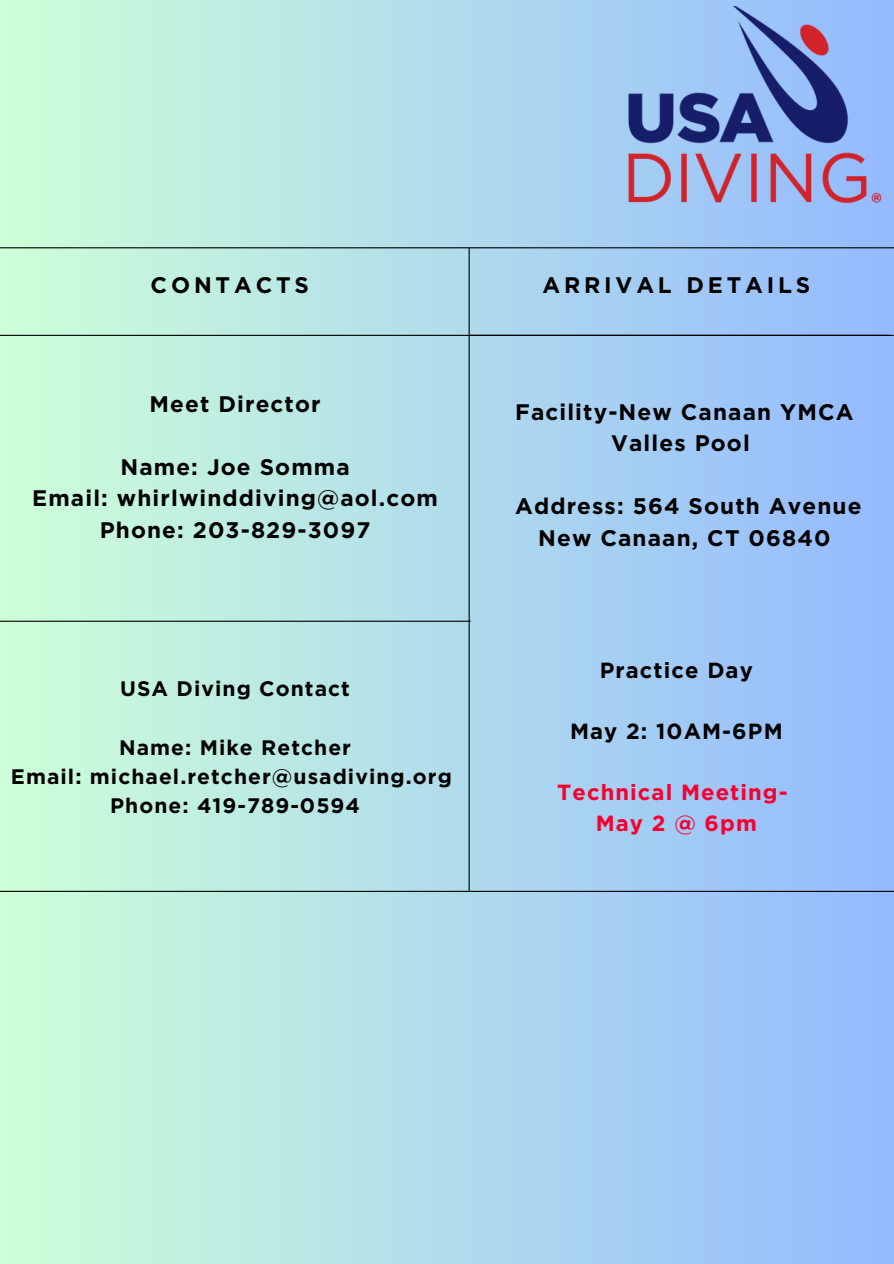
<style>
.page{position:relative;width:894px;height:1264px;background:#fff}
.page>*{position:absolute;margin:0;border:0;box-sizing:border-box;transform-origin:0 0}
.t1{font:700 22.5px/31.5px "Gotham";letter-spacing:.05em;color:#000;text-align:center}
.t2{font:700 22.5px "Gotham";letter-spacing:.17em;color:#000}
.t3{font:700 21.9px "Gotham";letter-spacing:.05em;color:#f5002f}
.t4{font:700 21.9px "Gotham";letter-spacing:.05em;color:#000}
.t5{font:700 21px "Gotham";letter-spacing:.05em;color:#000}
</style>
<div class="page">
<div style="left:0;top:0;width:893px;height:1263px;background:linear-gradient(to right,#cdffd8,#94b9fe)"></div>
<hr style="left:0;top:620px;width:470px;height:2px;background:#000">
<hr style="left:0;top:335px;width:888px;height:1px;background:#000">
<hr style="left:469px;top:335px;width:424px;height:1px;background:#000">
<hr style="left:0;top:890px;width:893px;height:2px;background:#000">
<hr style="left:468px;top:248px;width:1px;height:643px;background:#000">
<hr style="left:0;top:247px;width:893px;height:1px;background:#000">
<img style="left:606px;top:7px;width:282px;height:196px">
<p class="t2" style="left:150px;top:272px;width:160px">CONTACTS</p>
<p class="t1" style="left:149px;top:388px;width:172px">Meet Director</p>
<p class="t1" style="left:120px;top:451px;width:231px">Name: Joe Somma</p>
<h1 class="t1" style="left:32px;top:482px;width:407px">Email: whirlwinddiving@aol.com</h1>
<h1 class="t1" style="left:100px;top:514px;width:272px">Phone: 203-829-3097</h1>
<p class="t5" style="left:120px;top:676px;width:231px">USA Diving Contact</p>
<p class="t5" style="left:119px;top:734px;width:233px">Name: Mike Retcher</p>
<p class="t5" style="left:11px;top:763px;width:442px">Email: michael.retcher@usadiving.org</p>
<p class="t5" style="left:110px;top:793px;width:251px">Phone: 419-789-0594</p>
<p class="t2" style="left:542px;top:272px;width:269px">ARRIVAL DETAILS</p>
<p class="t1" style="left:515px;top:396px;width:340px">Facility-New Canaan YMCA<br>Valles Pool</p>
<p class="t1" style="left:515px;top:490px;width:348px">Address: 564 South Avenue<br>New Canaan, CT 06840</p>
<p class="t4" style="left:599px;top:656px;width:154px">Practice Day</p>
<p class="t4" style="left:570px;top:718px;width:214px">May 2: 10AM-6PM</p>
<p class="t3" style="left:557px;top:779px;width:232px">Technical Meeting-</p>
<p class="t3" style="left:595px;top:810px;width:163px">May 2 @ 6pm</p>
</div>
